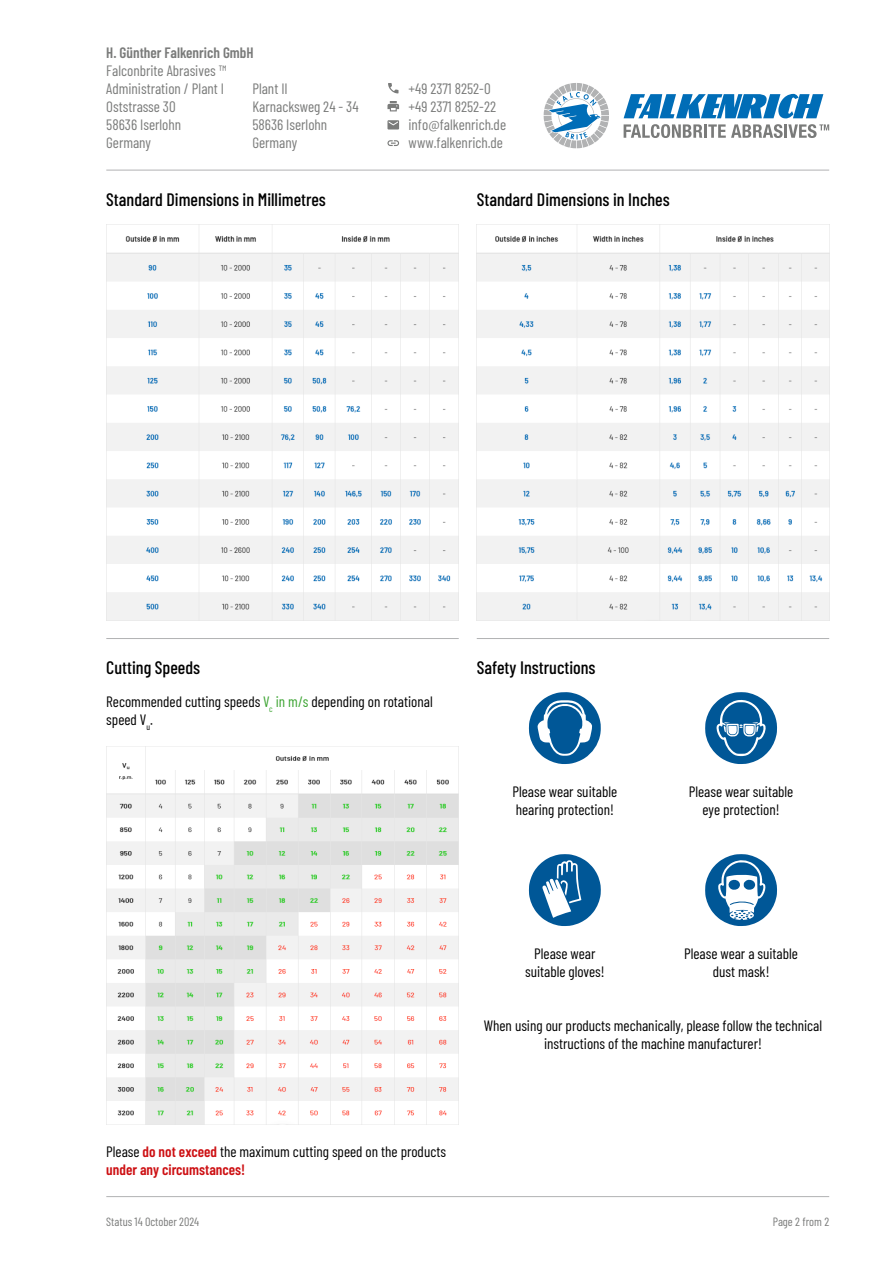
<style>
.page{position:relative;width:893px;height:1263px;background:#fff}
.page>*{position:absolute;margin:0;border:0;box-sizing:border-box;transform-origin:0 0}
.t1{font:500 18px "Barlow Condensed";color:#000}
.t2{font:15px/18px "Barlow Condensed";color:#000;text-align:center}
.t3{font:15px/18px "Barlow Condensed";color:#7a7b7a}
.t4{font:600 15px "Barlow Condensed";color:#7a7b7a}
.t5{font:12px "Barlow Condensed";color:#7a7b7a}
.s1{color:#3ca432}
.s2{font-weight:600;color:#cd1013}
</style>
<div class="page">
<svg style="left:624px;top:94px;width:205px;height:44px"></svg>
<svg style="left:544px;top:83px;width:65px;height:65px"></svg>
<svg style="left:387px;top:101px;width:12px;height:10px"></svg>
<svg style="left:387px;top:120px;width:12px;height:9px"></svg>
<svg style="left:387px;top:140px;width:12px;height:6px"></svg>
<svg style="left:388px;top:83px;width:10px;height:10px"></svg>
<img style="left:106px;top:224px;width:353px;height:396px">
<img style="left:106px;top:746px;width:353px;height:378px">
<img style="left:477px;top:224px;width:352px;height:396px">
<svg style="left:529px;top:692px;width:72px;height:72px"></svg>
<svg style="left:705px;top:692px;width:72px;height:72px"></svg>
<svg style="left:529px;top:854px;width:72px;height:72px"></svg>
<svg style="left:705px;top:854px;width:72px;height:72px"></svg>
<hr style="left:106px;top:170px;width:723px;height:1px;background:#b1b2b3">
<hr style="left:106px;top:638px;width:353px;height:1px;background:#b1b2b3">
<hr style="left:477px;top:638px;width:352px;height:1px;background:#b1b2b3">
<hr style="left:106px;top:1196px;width:723px;height:1px;background:#b1b2b3">
<p class="t4" style="left:106px;top:41px;width:149px">H. Günther Falkenrich GmbH</p>
<p class="t3" style="left:106px;top:60px;width:122px">Falconbrite Abrasives ™<br>Administration / Plant I<br>Oststrasse 30<br>58636 Iserlohn<br>Germany</p>
<p class="t3" style="left:252px;top:78px;width:108px">Plant II<br>Karnacksweg 24 - 34<br>58636 Iserlohn<br>Germany</p>
<p class="t3" style="left:408px;top:78px;width:99px">+49 2371 8252-0 +49 2371 8252-22 info@falkenrich.de www.falkenrich.de</p>
<p class="t1" style="left:106px;top:187px;width:221px">Standard Dimensions in Millimetres</p>
<p class="t1" style="left:477px;top:187px;width:194px">Standard Dimensions in Inches</p>
<p class="t1" style="left:106px;top:655px;width:95px">Cutting Speeds</p>
<p class="t1" style="left:477px;top:655px;width:120px">Safety Instructions</p>
<p class="t2" style="left:106px;top:692px;width:328px;text-align:left">Recommended cutting speeds <span class="s1">V</span><sub>c</sub> <span class="s1">in m/s</span> depending on rotational speed V<sub>u</sub>.</p>
<p class="t2" style="left:513px;top:782px;width:106px;text-align:left">Please wear suitable hearing protection!</p>
<p class="t2" style="left:689px;top:782px;width:106px">Please wear suitable eye protection!</p>
<p class="t2" style="left:525px;top:944px;width:81px">Please wear suitable gloves!</p>
<p class="t2" style="left:684px;top:944px;width:115px">Please wear a suitable dust mask!</p>
<p class="t2" style="left:484px;top:1016px;width:340px">When using our products mechanically, please follow the technical instructions of the machine manufacturer!</p>
<p class="t2" style="left:106px;top:1142px;width:341px;text-align:left">Please <span class="s2">do not exceed</span> the maximum cutting speed on the products <span class="s2">under any circumstances!</span></p>
<p class="t5" style="left:106px;top:1213px;width:94px">Status 14 October 2024</p>
<p class="t5" style="left:773px;top:1213px;width:58px">Page 2 from 2</p>
</div>
